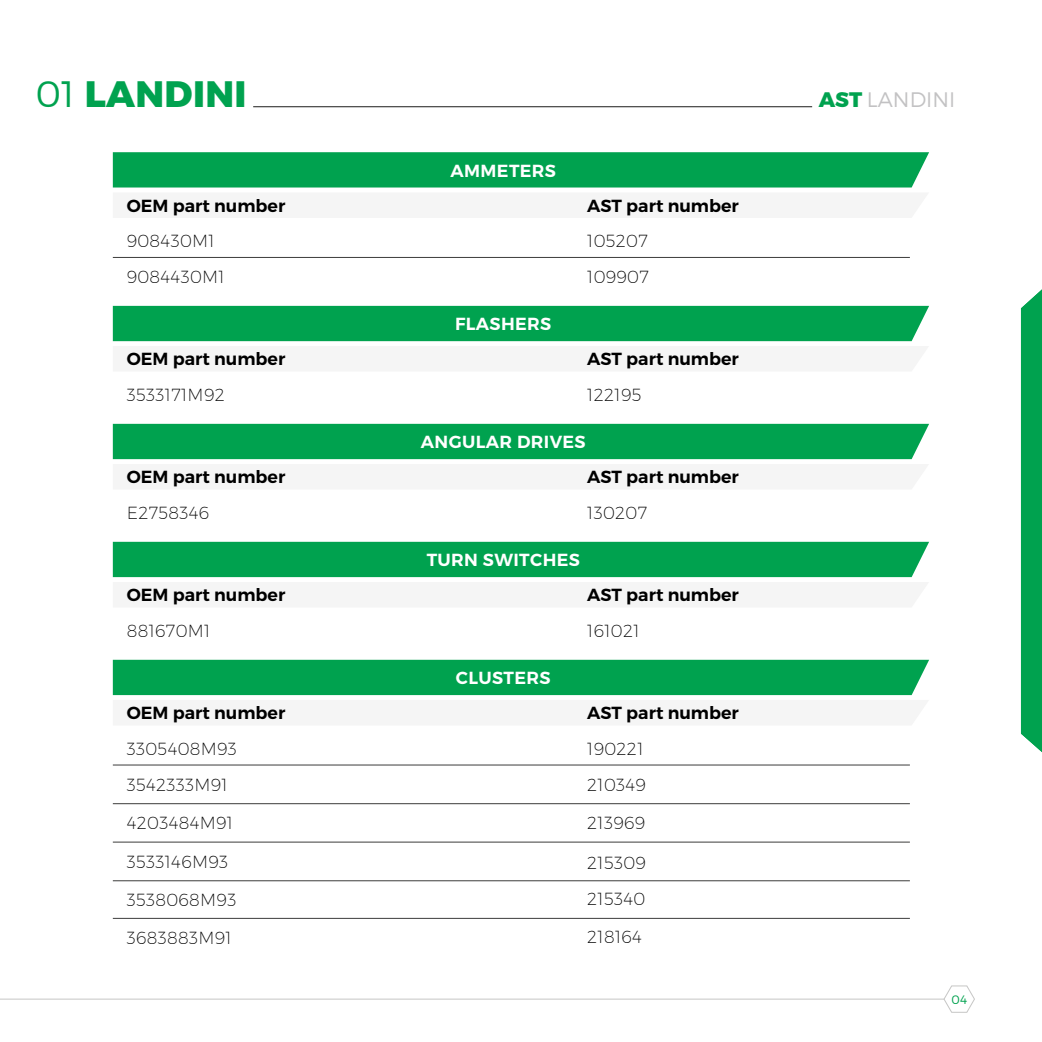
<style>
.page{position:relative;width:1042px;height:1042px;background:#fff}
.page>*{position:absolute;margin:0;border:0;box-sizing:border-box;transform-origin:0 0}
.t1{font:800 36.75px "Montserrat";letter-spacing:.01em;color:#00a24f}
.t2{font:300 21px "Montserrat";color:rgb(51 50 54/.3)}
.t3{font:200 17.5px/38.3px "Montserrat";letter-spacing:.02em;color:#000}
.t4{font:600 17.5px "Montserrat";color:#000}
.t5{font:600 17.5px "Montserrat";letter-spacing:.02em;color:#fff}
.t6{font:300 12.25px "Montserrat";color:#00a24f}
.s1{font-weight:300}
.s2{font-weight:800;color:#00a24f}
</style>
<div class="page">
<hr style="left:0;top:999px;width:944px;height:1px;background:#c6c6c5">
<hr style="left:253px;top:106px;width:559px;height:1px;background:#1c1c1b">
<svg style="left:943px;top:985px;width:32px;height:28px"></svg>
<div style="left:1021px;top:289px;width:21px;height:463px;background:#00a24f"></div>
<hr style="left:113px;top:257px;width:797px;height:1px;background:#3c3c3b">
<div style="left:113px;top:152px;width:816px;height:36px;background:#00a24f"></div>
<hr style="left:113px;top:765px;width:797px;height:1px;background:#3c3c3b">
<div style="left:113px;top:660px;width:816px;height:36px;background:#00a24f"></div>
<hr style="left:113px;top:803px;width:797px;height:1px;background:#3c3c3b">
<hr style="left:113px;top:842px;width:797px;height:1px;background:#3c3c3b">
<hr style="left:113px;top:880px;width:797px;height:1px;background:#3c3c3b">
<hr style="left:113px;top:918px;width:797px;height:1px;background:#3c3c3b">
<div style="left:113px;top:306px;width:816px;height:36px;background:#00a24f"></div>
<div style="left:113px;top:424px;width:816px;height:36px;background:#00a24f"></div>
<div style="left:113px;top:542px;width:816px;height:36px;background:#00a24f"></div>
<h1 class="t1" style="left:36px;top:77px;width:212px"><span class="s1">01</span> LANDINI</h1>
<p class="t5" style="left:450px;top:164px;width:107px">AMMETERS</p>
<p class="t4" style="left:127px;top:199px;width:160px">OEM part number</p>
<p class="t4" style="left:587px;top:199px;width:153px">AST part number</p>
<p class="t3" style="left:127px;top:222px;width:89px">908430M1</p>
<p class="t3" style="left:587px;top:222px;width:62px">105207</p>
<p class="t3" style="left:127px;top:258px;width:100px">9084430M1</p>
<p class="t3" style="left:587px;top:258px;width:63px">109907</p>
<p class="t5" style="left:455px;top:317px;width:98px">FLASHERS</p>
<p class="t4" style="left:127px;top:352px;width:160px">OEM part number</p>
<p class="t4" style="left:587px;top:352px;width:153px">AST part number</p>
<p class="t3" style="left:127px;top:376px;width:99px">3533171M92</p>
<p class="t3" style="left:587px;top:376px;width:56px">122195</p>
<p class="t5" style="left:421px;top:435px;width:166px">ANGULAR DRIVES</p>
<p class="t4" style="left:127px;top:470px;width:160px">OEM part number</p>
<p class="t4" style="left:587px;top:470px;width:153px">AST part number</p>
<p class="t3" style="left:127px;top:494px;width:84px">E2758346</p>
<p class="t3" style="left:587px;top:494px;width:62px">130207</p>
<p class="t5" style="left:427px;top:553px;width:155px">TURN SWITCHES</p>
<p class="t4" style="left:127px;top:588px;width:160px">OEM part number</p>
<p class="t4" style="left:587px;top:588px;width:153px">AST part number</p>
<p class="t3" style="left:127px;top:611px;width:85px">881670M1</p>
<p class="t3" style="left:587px;top:611px;width:54px">161021</p>
<p class="t5" style="left:456px;top:671px;width:96px">CLUSTERS</p>
<p class="t4" style="left:127px;top:706px;width:160px">OEM part number</p>
<p class="t4" style="left:587px;top:706px;width:153px">AST part number</p>
<p class="t3" style="left:127px;top:729px;width:112px">3305408M93</p>
<p class="t3" style="left:587px;top:729px;width:58px">190221</p>
<p class="t3" style="left:127px;top:765px;width:103px">3542333M91</p>
<p class="t3" style="left:587px;top:765px;width:60px">210349</p>
<p class="t3" style="left:127px;top:804px;width:108px">4203484M91<br>3533146M93</p>
<p class="t3" style="left:127px;top:881px;width:111px;line-height:37.6px">3538068M93<br>3683883M91</p>
<p class="t3" style="left:587px;top:804px;width:60px">213969</p>
<p class="t3" style="left:587px;top:845px;width:60px;line-height:35.7px">215309<br>215340</p>
<p class="t3" style="left:587px;top:918px;width:56px">218164</p>
<p class="t2" style="left:819px;top:90px;width:138px"><span class="s2">AST</span> LANDINI</p>
<p class="t6" style="left:951px;top:994px;width:17px">04</p>
</div>
